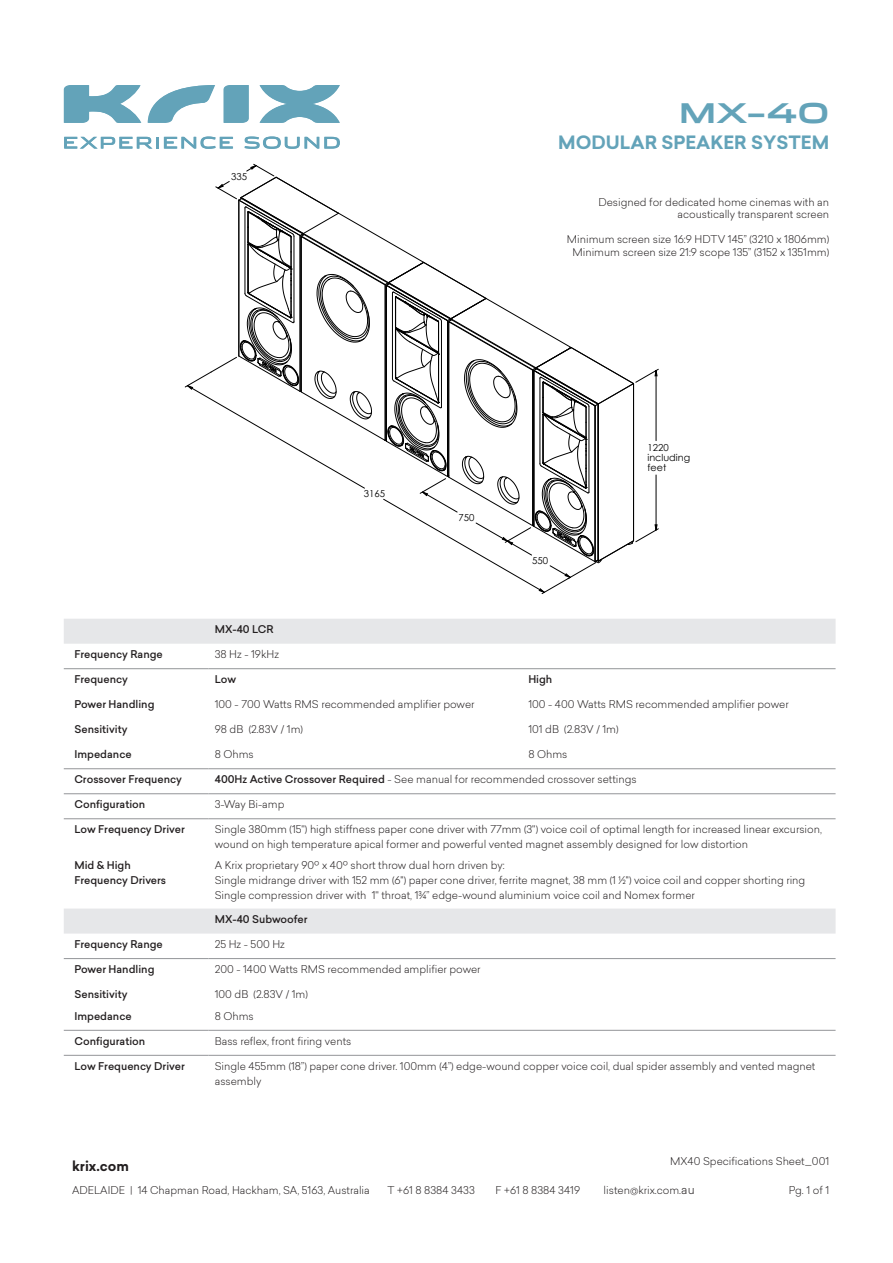
<style>
.page{position:relative;width:893px;height:1263px;background:#fff}
.page>*{position:absolute;margin:0;border:0;box-sizing:border-box;transform-origin:0 0}
.t1{font:700 27px "Stainless Ext";color:#63a3b9}
.t2{font:700 18px "Sailec";color:#63a3b9}
.t3{font:700 13.5px "Sailec";color:#231f20}
.t4{font:300 10.5px/15px "Sailec";color:#231f20}
.t5{font:500 10.5px/15px "Sailec";color:#231f20}
.t6{font:9.6px/10.4px "Century Gothic";color:#000}
.s1{font-weight:500}
.s2{font-size:12px}
</style>
<div class="page">
<svg style="left:185px;top:177px;width:449px;height:417px"></svg>
<svg style="left:148px;top:85px;width:67px;height:38px"></svg>
<svg style="left:64px;top:85px;width:77px;height:38px"></svg>
<svg style="left:223px;top:85px;width:26px;height:38px"></svg>
<svg style="left:259px;top:85px;width:81px;height:38px"></svg>
<svg style="left:64px;top:137px;width:169px;height:12px"></svg>
<svg style="left:244px;top:137px;width:96px;height:12px"></svg>
<div style="left:64px;top:619px;width:772px;height:25px;background:#e6e7e9"></div>
<hr style="left:64px;top:818px;width:144px;height:1px;background:#939598">
<hr style="left:208px;top:818px;width:314px;height:1px;background:#939598">
<hr style="left:522px;top:818px;width:314px;height:1px;background:#939598">
<hr style="left:64px;top:668px;width:144px;height:1px;background:#939598">
<hr style="left:208px;top:668px;width:314px;height:1px;background:#939598">
<hr style="left:522px;top:668px;width:314px;height:1px;background:#939598">
<hr style="left:64px;top:768px;width:144px;height:1px;background:#939598">
<hr style="left:208px;top:768px;width:314px;height:1px;background:#939598">
<hr style="left:522px;top:768px;width:314px;height:1px;background:#939598">
<hr style="left:64px;top:793px;width:144px;height:1px;background:#939598">
<hr style="left:208px;top:793px;width:314px;height:1px;background:#939598">
<hr style="left:522px;top:793px;width:314px;height:1px;background:#939598">
<div style="left:64px;top:908px;width:772px;height:25px;background:#e6e7e9"></div>
<hr style="left:64px;top:1055px;width:144px;height:1px;background:#939598">
<hr style="left:208px;top:1055px;width:628px;height:1px;background:#939598">
<hr style="left:64px;top:958px;width:144px;height:1px;background:#939598">
<hr style="left:208px;top:958px;width:628px;height:1px;background:#939598">
<hr style="left:64px;top:1030px;width:144px;height:1px;background:#939598">
<hr style="left:208px;top:1030px;width:628px;height:1px;background:#939598">
<h1 class="t1" style="left:679px;top:98px;width:152px">MX-40</h1>
<p class="t6" style="left:231px;top:171px;width:17px">335</p>
<p class="t5" style="left:215px;top:622px;width:61px">MX-40 LCR</p>
<p class="t6" style="left:364px;top:488px;width:23px">3165</p>
<h2 class="t2" style="left:558px;top:129px;width:273px">MODULAR SPEAKER SYSTEM</h2>
<p class="t4" style="left:598px;top:195px;width:232px;line-height:12.6px;text-align:right">Designed for dedicated home cinemas with an acoustically transparent screen</p>
<p class="t4" style="left:567px;top:233px;width:264px;line-height:12.6px;text-align:center">Minimum screen size 16:9 HDTV 145” (3210 x 1806mm)<br>Minimum screen size 21:9 scope 135” (3152 x 1351mm)</p>
<p class="t6" style="left:458px;top:512px;width:17px">750</p>
<p class="t6" style="left:532px;top:555px;width:17px">550</p>
<p class="t6" style="left:647px;top:442px;width:44px">1220 including feet</p>
<p class="t5" style="left:74px;top:647px;width:90px">Frequency Range</p>
<p class="t4" style="left:215px;top:646px;width:66px">38 Hz - 19kHz</p>
<p class="t5" style="left:74px;top:672px;width:55px">Frequency</p>
<p class="t5" style="left:215px;top:672px;width:23px">Low</p>
<p class="t5" style="left:528px;top:672px;width:26px">High</p>
<p class="t5" style="left:74px;top:697px;width:82px">Power Handling</p>
<p class="t4" style="left:215px;top:696px;width:261px">100 - 700 Watts RMS recommended amplifier power</p>
<p class="t4" style="left:528px;top:696px;width:262px">100 - 400 Watts RMS recommended amplifier power</p>
<p class="t5" style="left:74px;top:722px;width:55px">Sensitivity</p>
<p class="t4" style="left:215px;top:721px;width:90px">98 dB (2.83V / 1m)</p>
<p class="t4" style="left:528px;top:721px;width:92px">101 dB (2.83V / 1m)</p>
<p class="t5" style="left:74px;top:747px;width:59px">Impedance</p>
<p class="t4" style="left:215px;top:746px;width:41px">8 Ohms</p>
<p class="t4" style="left:528px;top:746px;width:41px">8 Ohms</p>
<p class="t5" style="left:74px;top:772px;width:109px">Crossover Frequency</p>
<p class="t4" style="left:215px;top:771px;width:424px"><span class="s1">400Hz Active Crossover Required</span> - See manual for recommended crossover settings</p>
<p class="t5" style="left:74px;top:797px;width:72px">Configuration</p>
<p class="t4" style="left:215px;top:796px;width:71px">3-Way Bi-amp</p>
<p class="t5" style="left:74px;top:822px;width:112px">Low Frequency Driver</p>
<p class="t4" style="left:215px;top:821px;width:609px">Single 380mm (15'') high stiffness paper cone driver with 77mm (3'') voice coil of optimal length for increased linear excursion, wound on high temperature apical former and powerful vented magnet assembly designed for low distortion</p>
<p class="t5" style="left:74px;top:857px;width:93px">Mid &amp; High<br>Frequency Drivers</p>
<p class="t4" style="left:215px;top:857px;width:592px">A Krix proprietary 90º x 40º short throw dual horn driven by:<br>Single midrange driver with 152 mm (6") paper cone driver, ferrite magnet, 38 mm (1 ½") voice coil and copper shorting ring<br>Single compression driver with 1'' throat, 1¾” edge-wound aluminium voice coil and Nomex former</p>
<p class="t5" style="left:215px;top:911px;width:94px">MX-40 Subwoofer</p>
<p class="t5" style="left:74px;top:936px;width:90px">Frequency Range</p>
<p class="t4" style="left:215px;top:936px;width:72px">25 Hz - 500 Hz</p>
<p class="t5" style="left:74px;top:961px;width:82px">Power Handling</p>
<p class="t4" style="left:215px;top:961px;width:267px">200 - 1400 Watts RMS recommended amplifier power</p>
<p class="t5" style="left:74px;top:986px;width:55px">Sensitivity</p>
<p class="t4" style="left:215px;top:986px;width:95px">100 dB (2.83V / 1m)</p>
<p class="t5" style="left:74px;top:1008px;width:59px">Impedance</p>
<p class="t4" style="left:215px;top:1008px;width:41px">8 Ohms</p>
<p class="t5" style="left:74px;top:1033px;width:72px">Configuration</p>
<p class="t4" style="left:215px;top:1033px;width:138px">Bass reflex, front firing vents</p>
<p class="t5" style="left:74px;top:1058px;width:112px">Low Frequency Driver</p>
<p class="t4" style="left:215px;top:1058px;width:602px">Single 455mm (18”) paper cone driver. 100mm (4”) edge-wound copper voice coil, dual spider assembly and vented magnet assembly</p>
<p class="t4" style="left:670px;top:1153px;width:160px">MX40 Specifications Sheet_001</p>
<p class="t3" style="left:72px;top:1156px;width:58px">krix.com</p>
<p class="t4" style="left:72px;top:1182px;width:299px">ADELAIDE | 14 Chapman Road, Hackham, SA, 5163, Australia</p>
<p class="t4" style="left:388px;top:1182px;width:89px">T +61 8 8384 3433</p>
<p class="t4" style="left:496px;top:1182px;width:86px">F +61 8 8384 3419</p>
<p class="t4" style="left:604px;top:1182px;width:93px">listen@krix.com.<span class="s2">au</span></p>
<p class="t4" style="left:789px;top:1182px;width:42px">Pg. 1 of 1</p>
</div>
